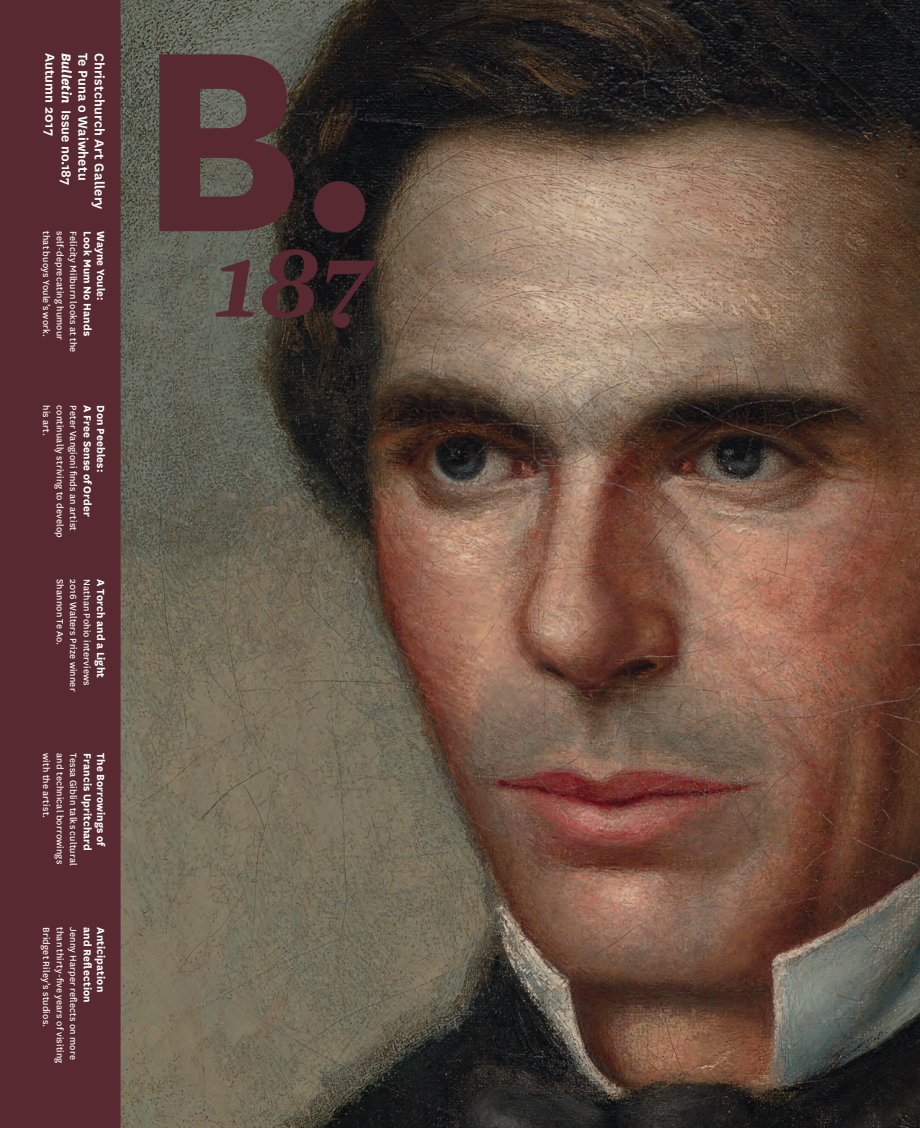
<style>
.page{position:relative;width:920px;height:1128px;background:#fff}
.page>*{position:absolute;margin:0;border:0;box-sizing:border-box;transform-origin:0 0}
.t1{font:600 15px "National";letter-spacing:.01em;color:#fff}
.Page_sub-text{font:700 12px "National";letter-spacing:.01em;color:#fff}
.Page_sub-text-2{font:10.5px "National";letter-spacing:.015em;color:#fff}
.s1{font-weight:700;font-style:italic}
</style>
<div class="page">
<img style="left:120px;top:0;width:799px;height:1127px">
<div style="left:0;top:0;width:120px;height:1127px;background:#582931"></div>
<svg style="left:159px;top:54px;width:206px;height:179px;background:#472c2e"></svg>
<svg style="left:215px;top:249px;width:162px;height:79px;background:#423331"></svg>
<div style="left:19px;top:231px;width:87px;height:853px;background:#582931"></div>
<p class="t1" style="left:60px;top:53px;width:85px;rotate:90deg">Autumn 2017</p>
<p class="t1" style="left:77px;top:53px;width:134px;rotate:90deg"><span class="s1">Bulletin</span> Issue no.187</p>
<p class="t1" style="left:93px;top:53px;width:129px;rotate:90deg">Te Puna o Waiwhetu</p>
<p class="t1" style="left:110px;top:53px;width:158px;rotate:90deg">Christchurch Art Gallery</p>
<p class="Page_sub-text-2" style="left:53px;top:231px;width:107px;rotate:90deg">that buoys Youle’s work.</p>
<p class="Page_sub-text-2" style="left:67px;top:231px;width:110px;rotate:90deg">self-deprecating humour</p>
<p class="Page_sub-text-2" style="left:80px;top:231px;width:122px;rotate:90deg">Felicity Milburn looks at the</p>
<p class="Page_sub-text" style="left:96px;top:231px;width:106px;rotate:90deg">Look Mum No Hands</p>
<p class="Page_sub-text" style="left:109px;top:231px;width:71px;rotate:90deg">Wayne Youle:</p>
<p class="Page_sub-text-2" style="left:53px;top:405px;width:32px;rotate:90deg">his art.</p>
<p class="Page_sub-text-2" style="left:67px;top:405px;width:134px;rotate:90deg">continually striving to develop</p>
<p class="Page_sub-text-2" style="left:80px;top:405px;width:127px;rotate:90deg">Peter Vangioni finds an artist</p>
<p class="Page_sub-text" style="left:96px;top:405px;width:113px;rotate:90deg">A Free Sense of Order</p>
<p class="Page_sub-text" style="left:109px;top:405px;width:69px;rotate:90deg">Don Peebles:</p>
<p class="Page_sub-text-2" style="left:67px;top:579px;width:68px;rotate:90deg">Shannon Te Ao.</p>
<p class="Page_sub-text-2" style="left:80px;top:579px;width:114px;rotate:90deg">2016 Walters Prize winner</p>
<p class="Page_sub-text-2" style="left:94px;top:579px;width:108px;rotate:90deg">Nathan Pohio interviews</p>
<p class="Page_sub-text" style="left:109px;top:579px;width:100px;rotate:90deg">A Torch and a Light</p>
<p class="Page_sub-text-2" style="left:53px;top:753px;width:67px;rotate:90deg">with the artist.</p>
<p class="Page_sub-text-2" style="left:67px;top:753px;width:112px;rotate:90deg">and technical borrowings</p>
<p class="Page_sub-text-2" style="left:80px;top:753px;width:114px;rotate:90deg">Tessa Giblin talks cultural</p>
<p class="Page_sub-text" style="left:96px;top:753px;width:99px;rotate:90deg">Francis Upritchard</p>
<p class="Page_sub-text" style="left:109px;top:753px;width:95px;rotate:90deg">The Borrowings of</p>
<p class="Page_sub-text-2" style="left:53px;top:927px;width:101px;rotate:90deg">Bridget Riley’s studios.</p>
<p class="Page_sub-text-2" style="left:67px;top:927px;width:138px;rotate:90deg">than thirty-five years of visiting</p>
<p class="Page_sub-text-2" style="left:80px;top:927px;width:134px;rotate:90deg">Jenny Harper reflects on more</p>
<p class="Page_sub-text" style="left:96px;top:927px;width:77px;rotate:90deg">and Reflection</p>
<p class="Page_sub-text" style="left:109px;top:927px;width:66px;rotate:90deg">Anticipation</p>
</div>
